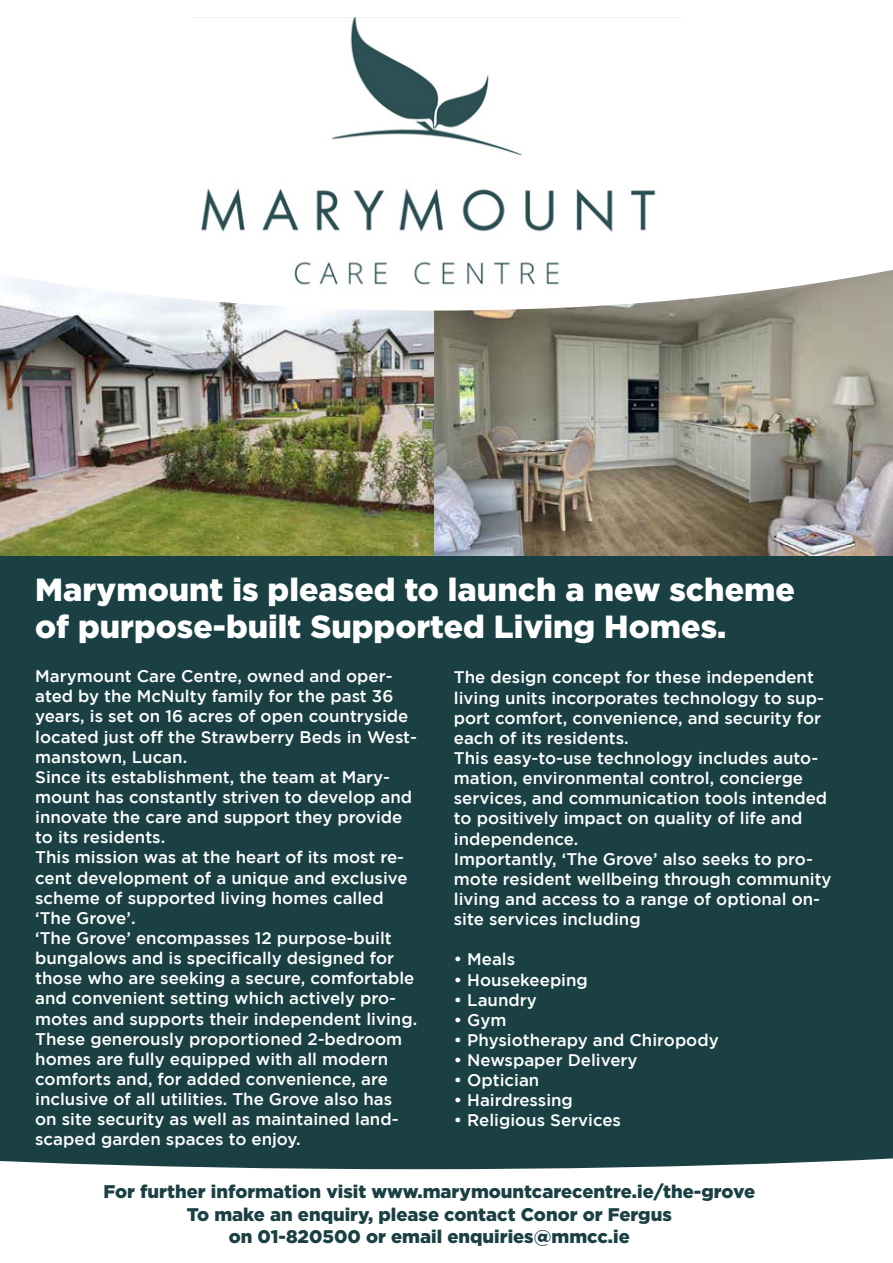
<style>
.page{position:relative;width:893px;height:1263px;background:#1a4044}
.page>*{position:absolute;margin:0;border:0;box-sizing:border-box;transform-origin:0 0}
.t1{font:900 32.1px/36.6px "Gotham";color:#fff}
.t2{font:900 18.3px/23px "Gotham";color:#1a4044;text-align:center}
.t3{font:500 16.8px/20.1px "Gotham";color:#fff}
</style>
<div class="page">
<div style="left:0;top:1157px;width:893px;height:106px;background:#fff"></div>
<img style="left:0;top:311px;width:434px;height:245px">
<img style="left:434px;top:311px;width:459px;height:245px">
<svg style="left:0;top:0;width:893px;height:311px;background:#f9f9f9"></svg>
<svg style="left:0;top:1157px;width:893px;height:12px;fill:#1a4044"></svg>
<img style="left:193px;top:18px;width:487px;height:272px">
<h1 class="t1" style="left:35px;top:571px;width:761px">Marymount is pleased to launch a new scheme of purpose-built Supported Living Homes.</h1>
<p class="t3" style="left:35px;top:666px;width:384px">Marymount Care Centre, owned and oper&shy;ated by the McNulty family for the past 36 years, is set on 16 acres of open countryside located just off the Strawberry Beds in West&shy;manstown, Lucan.<br>Since its establishment, the team at Mary&shy;mount has constantly striven to develop and innovate the care and support they provide to its residents.<br>This mission was at the heart of its most re&shy;cent development of a unique and exclusive scheme of supported living homes called ‘The Grove’.<br>‘The Grove’ encompasses 12 purpose-built bungalows and is specifically designed for those who are seeking a secure, comfortable and convenient setting which actively pro&shy;motes and supports their independent living.<br>These generously proportioned 2-bedroom homes are fully equipped with all modern comforts and, for added convenience, are inclusive of all utilities. The Grove also has on site security as well as maintained land&shy;scaped garden spaces to enjoy.</p>
<p class="t3" style="left:454px;top:667px;width:379px">The design concept for these independent living units incorporates technology to sup&shy;port comfort, convenience, and security for each of its residents.<br>This easy-to-use technology includes auto&shy;mation, environmental control, concierge services, and communication tools intended to positively impact on quality of life and independence.<br>Importantly, ‘The Grove’ also seeks to pro&shy;mote resident wellbeing through community living and access to a range of optional on&shy;site services including</p>
<p class="t3" style="left:454px;top:949px;width:63px">• Meals</p>
<p class="t3" style="left:454px;top:969px;width:135px">• Housekeeping</p>
<p class="t3" style="left:454px;top:989px;width:84px">• Laundry</p>
<p class="t3" style="left:454px;top:1009px;width:54px">• Gym</p>
<p class="t3" style="left:454px;top:1029px;width:266px">• Physiotherapy and Chiropody</p>
<p class="t3" style="left:454px;top:1050px;width:185px">• Newspaper Delivery</p>
<p class="t3" style="left:454px;top:1070px;width:87px">• Optician</p>
<p class="t3" style="left:454px;top:1090px;width:121px">• Hairdressing</p>
<p class="t3" style="left:454px;top:1110px;width:169px">• Religious Services</p>
<p class="t2" style="left:103px;top:1179px;width:653px">For further information visit www.marymountcarecentre.ie/the-grove<br>To make an enquiry, please contact Conor or Fergus<br>on 01-820500 or email enquiries@mmcc.ie</p>
</div>
